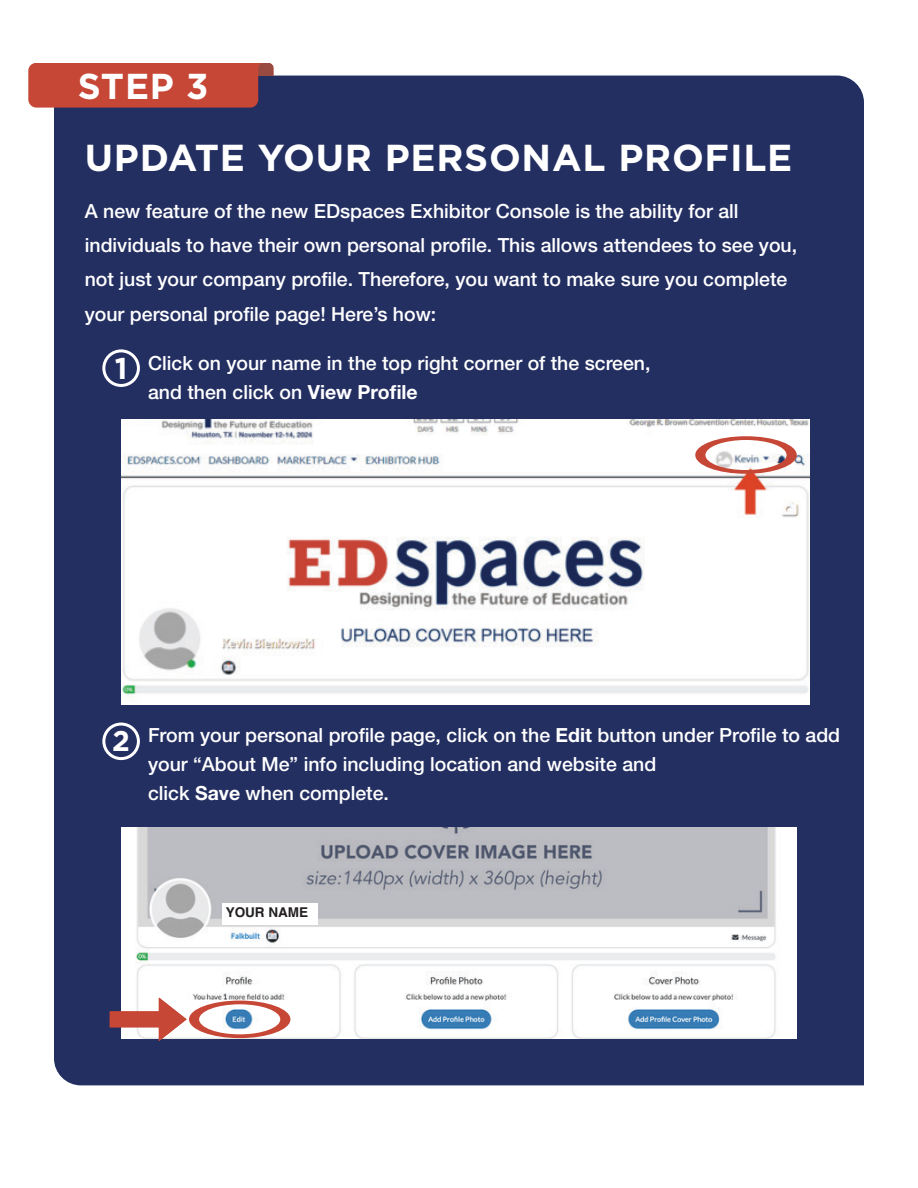
<style>
.page{position:relative;width:918px;height:1188px;background:#fff}
.page>*{position:absolute;margin:0;border:0;box-sizing:border-box;transform-origin:0 0}
.t1{font:700 37.5px "Gotham";letter-spacing:.02em;color:#fff}
.t2{font:700 36px "Gotham";color:#fff}
.t3{font:700 30px "Gotham";color:#fff}
.t4{font:700 28.5px "Gotham";color:#fff}
.t5{font:500 19.5px "Helvetica Neue LT Std";color:#fff}
.t6{font:700 13.5px "Helvetica";color:#231f20}
.s1{font-weight:700}
</style>
<div class="page">
<div style="left:54px;top:76px;width:810px;height:1009px;background:#232e61"></div>
<svg style="left:29px;top:63px;width:244px;height:45px;background:#be4638"></svg>
<div style="left:102px;top:349px;width:38px;height:38px;border:3px solid #fff;border-radius:50%"></div>
<div style="left:102px;top:723px;width:38px;height:37px;border:3px solid #fff;border-radius:50%"></div>
<img style="left:121px;top:828px;width:676px;height:210px">
<svg style="left:110px;top:997px;width:180px;height:44px"></svg>
<div style="left:222px;top:903px;width:95px;height:21px;background:#fff"></div>
<img style="left:121px;top:420px;width:689px;height:284px">
<svg style="left:695px;top:436px;width:102px;height:38px"></svg>
<p class="t2" style="left:78px;top:65px;width:132px">STEP 3</p>
<p class="t1" style="left:85px;top:136px;width:709px">UPDATE YOUR PERSONAL PROFILE</p>
<p class="t5" style="left:85px;top:199px;width:655px">A new feature of the new EDspaces Exhibitor Console is the ability for all</p>
<p class="t5" style="left:85px;top:234px;width:714px">individuals to have their own personal profile. This allows attendees to see you,</p>
<p class="t5" style="left:85px;top:268px;width:704px">not just your company profile. Therefore, you want to make sure you complete</p>
<p class="t5" style="left:85px;top:302px;width:353px">your personal profile page! Here’s how:</p>
<p class="t3" style="left:115px;top:351px;width:14px">1</p>
<p class="t5" style="left:148px;top:352px;width:504px">Click on your name in the top right corner of the screen,</p>
<p class="t5" style="left:148px;top:381px;width:271px">and then click on <span class="s1">View Profile</span></p>
<p class="t4" style="left:112px;top:724px;width:19px">2</p>
<p class="t5" style="left:148px;top:723px;width:694px">From your personal profile page, click on the <span class="s1">Edit</span> button under Profile to add</p>
<p class="t5" style="left:148px;top:753px;width:510px">your “About Me” info including location and website and</p>
<p class="t5" style="left:148px;top:782px;width:242px">click <span class="s1">Save</span> when complete.</p>
<p class="t6" style="left:226px;top:904px;width:84px">YOUR NAME</p>
</div>
